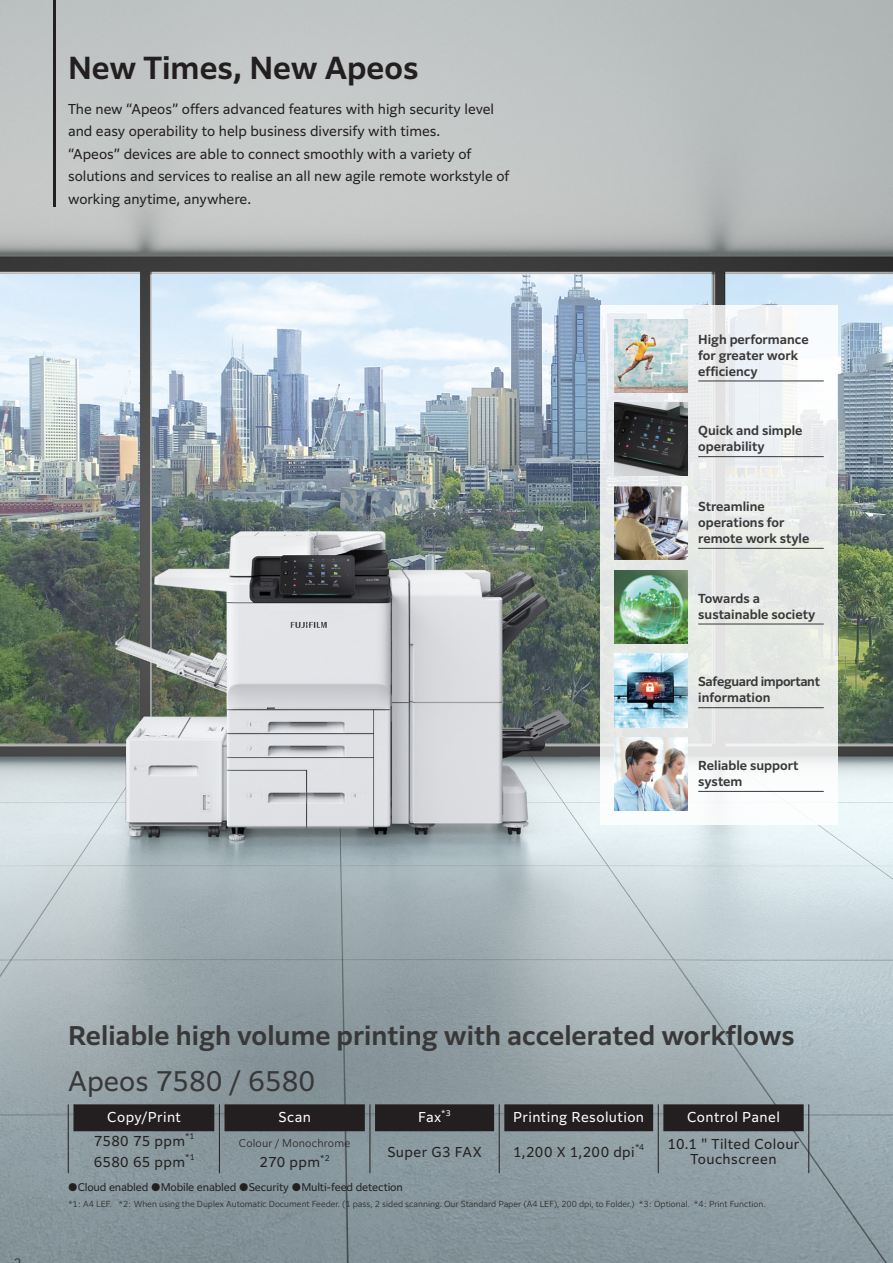
<style>
.page{position:relative;width:893px;height:1263px;background:#fff}
.page>*{position:absolute;margin:0;border:0;box-sizing:border-box;transform-origin:0 0}
.t1{font:600 30px "Clarimo UDPE";color:#231f20}
.t2{font:26.7px "Clarimo UDPE";color:#383839}
.t3{font:600 25.5px "Clarimo UDPE";color:#383839}
.t4{font:13.5px/22.5px "Clarimo UDPE";color:#231f20}
.t5{font:13.5px "Clarimo UDPE";letter-spacing:.03em;color:#231f20}
.t6{font:13.5px "Clarimo UDPE";letter-spacing:.03em;color:#fff}
.t7{font:300 12.75px "Clarimo UDPE";color:#231f20}
.t8{font:600 12.3px/16px "Clarimo UDPE";color:#383839}
.t9{font:600 12.3px/16px "Clarimo UDPE";letter-spacing:-.02em;color:#383839}
.t10{font:10.5px "Clarimo UDPE";letter-spacing:-.015em;color:#231f20}
.t11{font:300 10.5px "Clarimo UDPE";letter-spacing:.015em;color:#231f20}
.t12{font:300 8.25px "Clarimo UDPE";color:#231f20}
.t13{font:7.8px "Clarimo UDPE";color:#231f20}
.t14{font:7.8px "Clarimo UDPE";color:#fff}
</style>
<div class="page">
<img style="left:0;top:0;width:893px;height:1263px">
<svg style="left:601px;top:305px;width:237px;height:520px;fill:#e9ecea"></svg>
<hr style="left:698px;top:456px;width:126px;height:1px;background:#383839">
<hr style="left:698px;top:381px;width:126px;height:1px;background:#383839">
<hr style="left:698px;top:548px;width:126px;height:1px;background:#383839">
<hr style="left:698px;top:707px;width:126px;height:1px;background:#383839">
<hr style="left:698px;top:624px;width:126px;height:1px;background:#383839">
<hr style="left:698px;top:791px;width:126px;height:1px;background:#383839">
<img style="left:614px;top:403px;width:74px;height:73px">
<img style="left:614px;top:319px;width:74px;height:73px">
<img style="left:614px;top:486px;width:74px;height:74px">
<img style="left:614px;top:570px;width:74px;height:73px">
<img style="left:614px;top:737px;width:74px;height:74px">
<img style="left:614px;top:654px;width:74px;height:73px">
<hr style="left:53px;top:0;width:2px;height:207px;background:#231f20">
<svg style="left:68px;top:1104px;width:741px;height:69px;background:#666e72"></svg>
<h1 class="t1" style="left:68px;top:43px;width:352px">New Times, New Apeos</h1>
<p class="t4" style="left:68px;top:97px;width:443px">The new “Apeos” offers advanced features with high security level and easy operability to help business diversify with times.<br>“Apeos” devices are able to connect smoothly with a variety of solutions and services to realise an all new agile remote workstyle of working anytime, anywhere.</p>
<p class="t8" style="left:698px;top:330px;width:112px">High performance for greater work efficiency</p>
<p class="t8" style="left:698px;top:422px;width:106px">Quick and simple operability</p>
<p class="t8" style="left:698px;top:498px;width:113px">Streamline operations for remote work style</p>
<p class="t8" style="left:698px;top:589px;width:119px">Towards a sustainable society</p>
<p class="t9" style="left:698px;top:673px;width:123px">Safeguard important information</p>
<p class="t8" style="left:698px;top:757px;width:102px">Reliable support system</p>
<p class="t7" style="left:14px;top:1253px;width:10px">2</p>
<h3 class="t3" style="left:68px;top:1015px;width:728px">Reliable high volume printing with accelerated workflows</h3>
<h2 class="t2" style="left:68px;top:1060px;width:249px">Apeos 7580 / 6580</h2>
<p class="t6" style="left:107px;top:1106px;width:75px">Copy/Print</p>
<p class="t6" style="left:278px;top:1106px;width:34px">Scan</p>
<p class="t6" style="left:418px;top:1106px;width:25px">Fax</p>
<p class="t14" style="left:441px;top:1106px;width:11px">*3</p>
<p class="t6" style="left:513px;top:1106px;width:132px">Printing Resolution</p>
<p class="t6" style="left:687px;top:1106px;width:94px">Control Panel</p>
<p class="t5" style="left:94px;top:1130px;width:93px">7580 75 ppm</p>
<p class="t13" style="left:185px;top:1130px;width:11px">*1</p>
<p class="t11" style="left:239px;top:1134px;width:113px">Colour / Monochrome</p>
<p class="t4" style="left:260px;top:1150px;width:62px">270 ppm</p>
<p class="t13" style="left:320px;top:1151px;width:11px">*2</p>
<p class="t5" style="left:387px;top:1141px;width:96px">Super G3 FAX</p>
<p class="t5" style="left:513px;top:1141px;width:123px">1,200 X 1,200 dpi</p>
<p class="t13" style="left:635px;top:1141px;width:11px">*4</p>
<p class="t5" style="left:668px;top:1133px;width:133px">10.1 " Tilted Colour</p>
<p class="t5" style="left:94px;top:1151px;width:93px">6580 65 ppm</p>
<p class="t13" style="left:185px;top:1151px;width:11px">*1</p>
<p class="t5" style="left:690px;top:1148px;width:88px">Touchscreen</p>
<p class="t10" style="left:68px;top:1179px;width:336px">●Cloud enabled ●Mobile enabled ●Security ●Multi-feed detection</p>
<p class="t12" style="left:68px;top:1197px;width:699px">*1: A4 LEF. *2: When using the Duplex Automatic Document Feeder. (1 pass, 2 sided scanning. Our Standard Paper (A4 LEF), 200 dpi, to Folder.) *3: Optional. *4: Print Function.</p>
</div>
